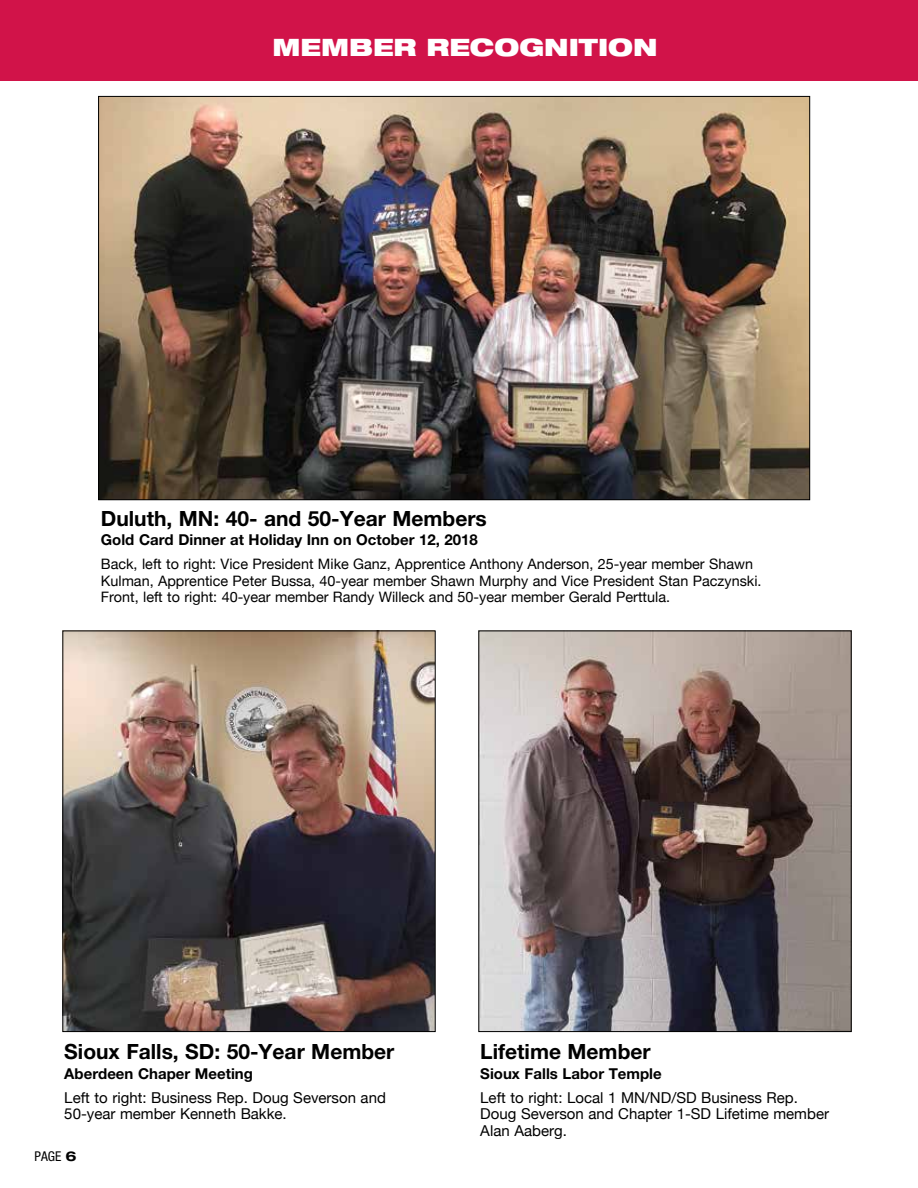
<style>
.page{position:relative;width:918px;height:1188px;background:#fff}
.page>*{position:absolute;margin:0;border:0;box-sizing:border-box;transform-origin:0 0}
.t1{font:900 expanded 24px "Helvetica Neue";color:#fff}
.t2{font:700 21px "Helvetica Neue";color:#000}
.t3{font:15px/16.5px "Helvetica Neue";color:#000}
.t4{font:700 15px "Helvetica Neue";color:#000}
.t5{font:14.4px/16.5px "Helvetica Neue";color:#000}
.t6{font:condensed 13.5px "Helvetica Neue";color:#000}
.s1{font-weight:700;font-stretch:expanded}
</style>
<div class="page">
<div style="left:0;top:0;width:918px;height:81px;background:#d11349"></div>
<img style="left:65px;top:633px;width:368px;height:397px">
<div style="left:63px;top:631px;width:372px;height:401px;border:1px solid #000"></div>
<img style="left:481px;top:633px;width:368px;height:397px">
<img style="left:100px;top:98px;width:708px;height:400px">
<h1 class="t1" style="left:273px;top:32px;width:387px">MEMBER RECOGNITION</h1>
<h2 class="t2" style="left:101px;top:505px;width:388px">Duluth, MN: 40- and 50-Year Members</h2>
<p class="t4" style="left:101px;top:530px;width:379px">Gold Card Dinner at Holiday Inn on October 12, 2018</p>
<p class="t5" style="left:101px;top:556px;width:662px">Back, left to right: Vice President Mike Ganz, Apprentice Anthony Anderson, 25-year member Shawn<br>Kulman, Apprentice Peter Bussa, 40-year member Shawn Murphy and Vice President Stan Paczynski.<br>Front, left to right: 40-year member Randy Willeck and 50-year member Gerald Perttula.</p>
<h2 class="t2" style="left:64px;top:1039px;width:332px">Sioux Falls, SD: 50-Year Member</h2>
<p class="t4" style="left:64px;top:1064px;width:190px">Aberdeen Chaper Meeting</p>
<p class="t3" style="left:64px;top:1090px;width:323px">Left to right: Business Rep. Doug Severson and<br>50-year member Kenneth Bakke.</p>
<p class="t6" style="left:35px;top:1148px;width:43px">PAGE <span class="s1">6</span></p>
<h2 class="t2" style="left:480px;top:1039px;width:172px">Lifetime Member</h2>
<p class="t4" style="left:480px;top:1064px;width:183px">Sioux Falls Labor Temple</p>
<p class="t3" style="left:480px;top:1090px;width:350px">Left to right: Local 1 MN/ND/SD Business Rep.<br>Doug Severson and Chapter 1-SD Lifetime member<br>Alan Aaberg.</p>
</div>
